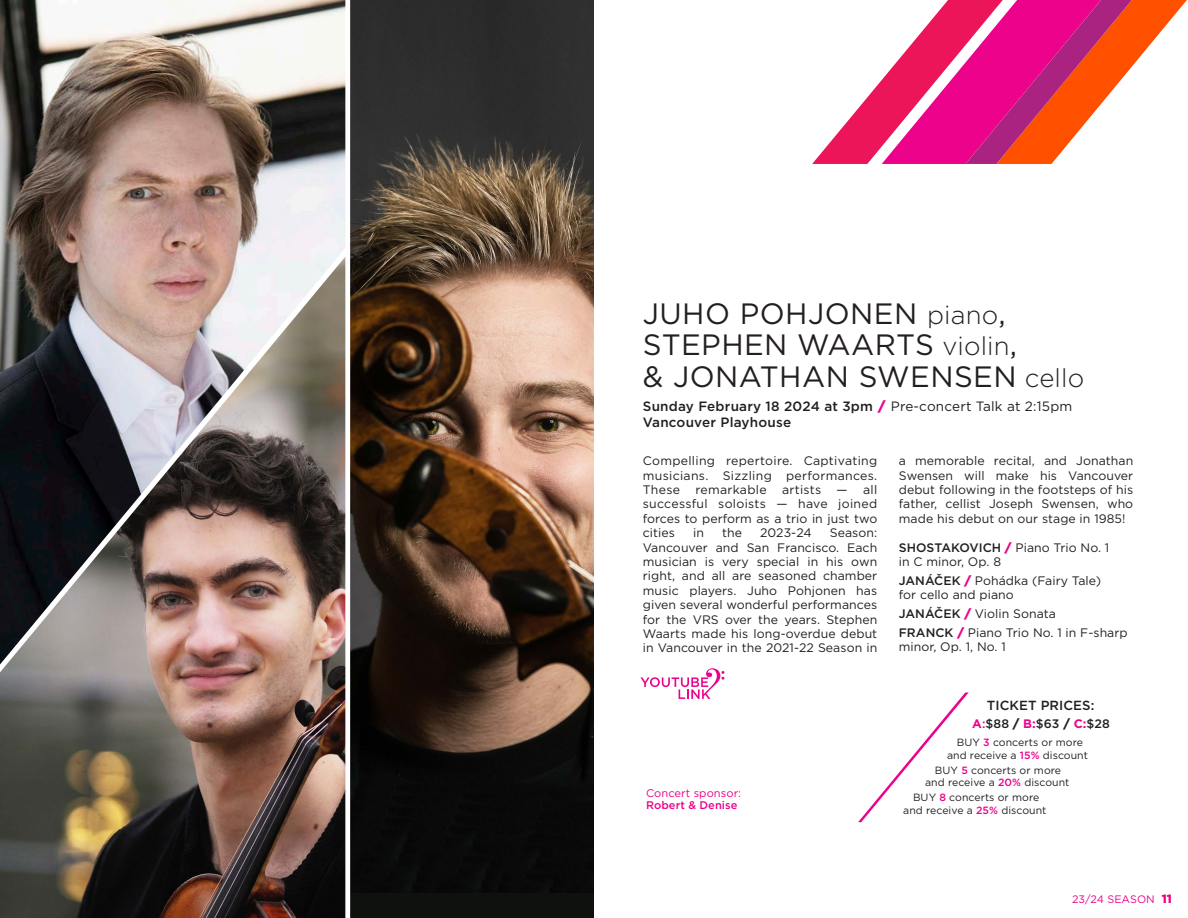
<style>
.page{position:relative;width:1188px;height:918px;background:#fff}
.page>*{position:absolute;margin:0;border:0;box-sizing:border-box;transform-origin:0 0}
.t1{font:29.4px/31.8px "Gotham";letter-spacing:.015em;color:#231f20}
.t2{font:500 13.5px/16.5px "Gotham";letter-spacing:.015em;color:#231f20}
.t3{font:500 13.2px "Gotham";letter-spacing:.005em;color:#231f20}
.t4{font:12.3px/14.4px "Gotham";letter-spacing:.005em;color:#231f20;text-align:justify}
.t5{font:500 12.3px "Gotham";color:#231f20}
.t6{font:11.1px "Gotham";letter-spacing:.005em;color:#ed028c}
.t7{font:500 11.1px "Gotham";letter-spacing:.005em;color:#ed028c}
.t8{font:10.8px "Gotham";letter-spacing:.005em;color:#ed028c}
.t9{font:10.5px/12.3px "Gotham";letter-spacing:.005em;color:#231f20;text-align:center}
.s1{font-weight:300;font-size:25.8px}
.s2{font-size:30px}
.s3{font-weight:900;color:#ed028c}
.s4{font-weight:400}
.s5{font-weight:500}
.s6{font-weight:700;color:#ed028c}
.s7{color:#ed028c}
.s8{font-weight:900}
.s9{font-weight:500;color:#ed028c}
.s10{font-weight:900;font-size:12px}
</style>
<div class="page">
<img style="left:0;top:731px;width:345px;height:187px">
<svg style="left:858px;top:692px;width:111px;height:130px"></svg>
<svg style="left:640px;top:668px;width:84px;height:31px"></svg>
<img style="left:0;top:0;width:345px;height:731px">
<svg style="left:812px;top:0;width:375px;height:164px"></svg>
<div style="left:350px;top:0;width:244px;height:918px;background:#0f110f"></div>
<img style="left:350px;top:0;width:244px;height:892px">
<h1 class="t1" style="left:643px;top:297px;width:443px">JUHO POHJONEN <span class="s1">piano</span><span class="s2">,<br></span>STEPHEN WAARTS <span class="s1">violin</span><span class="s2">,<br></span>&amp; JONATHAN SWENSEN <span class="s1">cello</span></h1>
<p class="t2" style="left:643px;top:398px;width:431px">Sunday February 18 2024 at 3pm <span class="s3">/</span> <span class="s4">Pre-concert Talk at 2:15pm<br></span>Vancouver Playhouse</p>
<p class="t4" style="left:643px;top:453px;width:236px">Compelling repertoire. Captivating musicians. Sizzling performances.<br>These remarkable artists — all successful soloists — have joined forces to perform as a trio in just two cities</p>
<p class="t4" style="left:693px;top:525px;width:12px">in</p>
<p class="t4" style="left:722px;top:525px;width:21px">the</p>
<p class="t4" style="left:760px;top:525px;width:53px">2023-24</p>
<p class="t4" style="left:643px;top:525px;width:236px;text-indent:187px">Season:<br>Vancouver and San Francisco. Each musician is very special in his own right, and all are seasoned chamber music players. Juho Pohjonen has given several wonderful performances for the VRS over the years. Stephen Waarts made his long-overdue debut in Vancouver in the 2021-22 Season in</p>
<p class="t6" style="left:646px;top:786px;width:96px">Concert sponsor:</p>
<p class="t7" style="left:646px;top:798px;width:93px">Robert &amp; Denise</p>
<p class="t4" style="left:899px;top:453px;width:236px">a memorable recital, and Jonathan Swensen will make his Vancouver debut following in the footsteps of his father, cellist Joseph Swensen, who made his debut on our stage in 1985!</p>
<p class="t4" style="left:899px;top:540px;width:212px"><span class="s5">SHOSTAKOVICH</span> <span class="s3">/</span> Piano Trio No. 1 in C minor, Op. 8</p>
<p class="t4" style="left:899px;top:573px;width:204px"><span class="s5">JANÁČEK</span> <span class="s3">/</span> Pohádka (Fairy Tale) for cello and piano</p>
<p class="t4" style="left:899px;top:604px;width:230px;line-height:18.9px"><span class="s5">JANÁČEK</span> <span class="s3">/</span> Violin Sonata<br><span class="s5">FRANCK</span> <span class="s3">/</span> Piano Trio No. 1 in F-sharp</p>
<p class="t4" style="left:899px;top:640px;width:108px">minor, Op. 1, No. 1</p>
<p class="t3" style="left:987px;top:697px;width:109px">TICKET PRICES:</p>
<p class="t5" style="left:972px;top:716px;width:139px"><span class="s6">A</span><span class="s7">:</span>$88 <span class="s8">/</span> <span class="s6">B:</span>$63 <span class="s8">/</span> <span class="s6">C:</span>$28</p>
<p class="t9" style="left:947px;top:736px;width:142px">BUY <span class="s9">3</span> concerts or more and receive a <span class="s9">15%</span> discount</p>
<p class="t9" style="left:925px;top:764px;width:146px">BUY <span class="s9">5</span> concerts or more and receive a <span class="s9">20%</span> discount</p>
<p class="t9" style="left:903px;top:791px;width:145px">BUY <span class="s9">8</span> concerts or more and receive a <span class="s9">25%</span> discount</p>
<p class="t8" style="left:1072px;top:892px;width:101px">23/24 SEASON <span class="s10">11</span></p>
</div>
